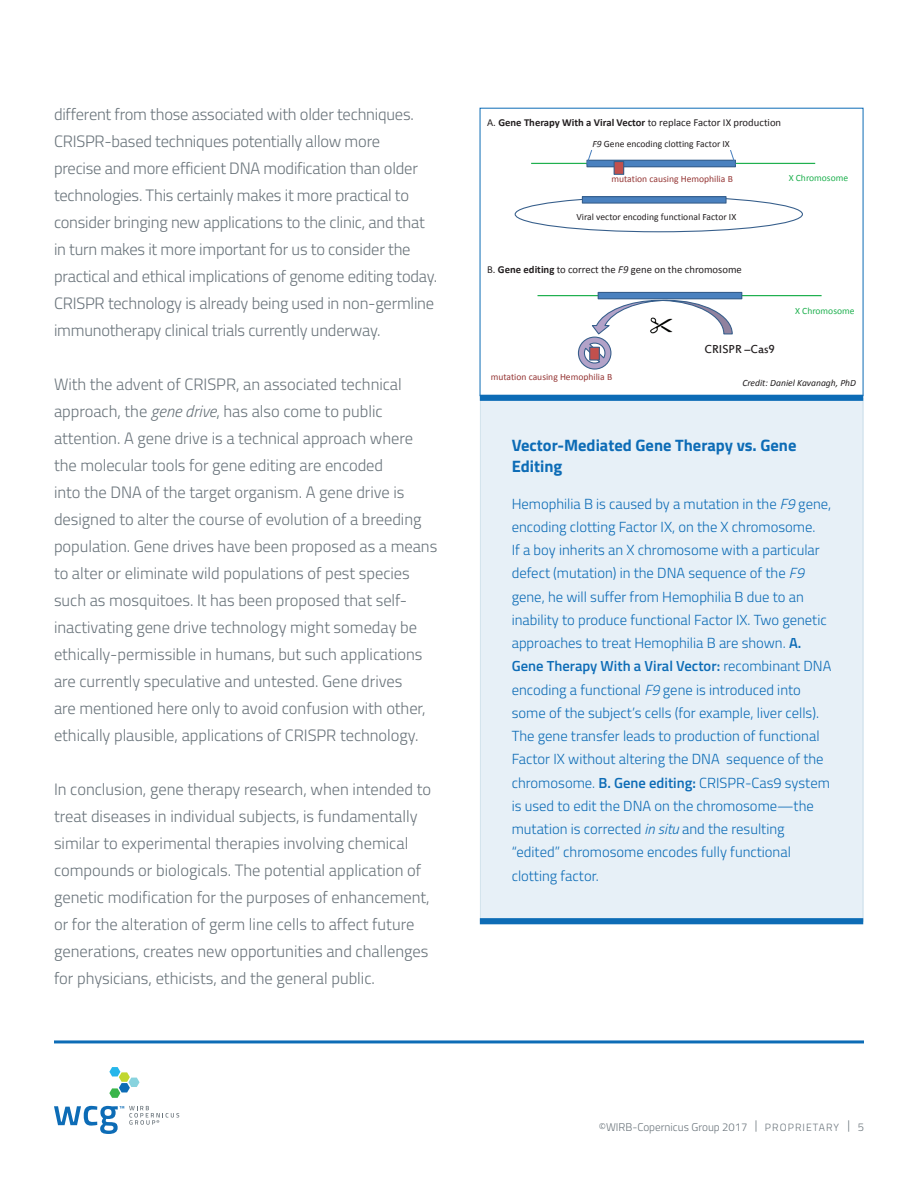
<style>
.page{position:relative;width:918px;height:1188px;background:#fff}
.page>*{position:absolute;margin:0;border:0;box-sizing:border-box;transform-origin:0 0}
.t1{font:300 16.5px/27px "Titillium";color:#6a747b}
.t2{font:700 16.5px/21px "Titillium";color:#0d6cb6}
.t3{font:300 14.7px/23.2px "Titillium";color:#0d6cb6}
.t4{font:12.75px "Estrangelo Edessa";color:#231f20}
.t5{font:300 11.25px "Titillium";color:#6a747b}
.t6{font:10.65px "Calibri";color:#231f20}
.t7{font:9.6px "Calibri";color:#231f20}
.t8{font:9.6px "Calibri";color:#953635}
.t9{font:italic 9.6px "Calibri";color:#231f20}
.t10{font:9.6px "Calibri";color:#1fb04f}
.s1{font-style:italic}
.s2{font-weight:700}
.s3{font-weight:600}
.s4{font-size:12px}
.s5{font-size:10.5px}
</style>
<div class="page">
<hr style="left:54px;top:1040px;width:810px;height:3px;background:#0d6cb6">
<svg style="left:109px;top:1067px;width:31px;height:31px"></svg>
<svg style="left:54px;top:1106px;width:125px;height:28px"></svg>
<hr style="left:531px;top:163px;width:284px;height:1px;background:#1fb04f">
<div style="left:587px;top:160px;width:148px;height:7px;background:#4a81bf"></div>
<div style="left:586px;top:160px;width:150px;height:7px;border:1px solid #365e8b"></div>
<div style="left:614px;top:162px;width:10px;height:12px;background:#c2504d"></div>
<div style="left:614px;top:161px;width:10px;height:14px;border:1px solid #365e8b"></div>
<div style="left:582px;top:197px;width:144px;height:6px;background:#4a81bf"></div>
<div style="left:582px;top:196px;width:145px;height:8px;border:1px solid #365e8b"></div>
<hr style="left:538px;top:295px;width:284px;height:1px;background:#1fb04f">
<div style="left:598px;top:292px;width:144px;height:7px;background:#4a81bf"></div>
<div style="left:598px;top:292px;width:144px;height:7px;border:1px solid #365e8b"></div>
<svg style="left:577px;top:299px;width:156px;height:71px"></svg>
<svg style="left:730px;top:150px;width:6px;height:15px"></svg>
<svg style="left:586px;top:150px;width:6px;height:15px"></svg>
<div style="left:480px;top:398px;width:383px;height:523px;background:#e7f0f7"></div>
<svg style="left:480px;top:395px;width:383px;height:6px;background:#116eb7"></svg>
<svg style="left:480px;top:918px;width:383px;height:6px;background:#126fb7"></svg>
<p class="t1" style="left:54px;top:100px;width:385px">different from those associated with older techniques.<br>CRISPR-based techniques potentially allow more<br>precise and more efficient DNA modification than older technologies. This certainly makes it more practical to consider bringing new applications to the clinic, and that in turn makes it more important for us to consider the practical and ethical implications of genome editing today.<br>CRISPR technology is already being used in non-germline immunotherapy clinical trials currently underway.</p>
<p class="t1" style="left:54px;top:370px;width:385px">With the advent of CRISPR, an associated technical approach, the <span class="s1">gene drive</span>, has also come to public attention. A gene drive is a technical approach where the molecular tools for gene editing are encoded<br>into the DNA of the target organism. A gene drive is designed to alter the course of evolution of a breeding population. Gene drives have been proposed as a means to alter or eliminate wild populations of pest species such as mosquitoes. It has been proposed that self&shy;inactivating gene drive technology might someday be ethically-permissible in humans, but such applications are currently speculative and untested. Gene drives<br>are mentioned here only to avoid confusion with other, ethically plausible, applications of CRISPR technology.</p>
<p class="t1" style="left:54px;top:775px;width:379px">In conclusion, gene therapy research, when intended to treat diseases in individual subjects, is fundamentally similar to experimental therapies involving chemical compounds or biologicals. The potential application of genetic modification for the purposes of enhancement, or for the alteration of germ line cells to affect future generations, creates new opportunities and challenges for physicians, ethicists, and the general public.</p>
<p class="t6" style="left:487px;top:115px;width:296px">A. <span class="s2">Gene Therapy With a Viral Vector</span> to replace Factor IX production</p>
<p class="t7" style="left:592px;top:138px;width:139px"><span class="s1">F9</span> Gene encoding clotting Factor IX</p>
<p class="t8" style="left:612px;top:173px;width:123px">mutation causing Hemophilia B</p>
<p class="t10" style="left:789px;top:172px;width:61px">X Chromosome</p>
<p class="t7" style="left:577px;top:211px;width:161px">Viral vector encoding functional Factor IX</p>
<p class="t6" style="left:487px;top:263px;width:256px">B. <span class="s2">Gene editing</span> to correct the <span class="s1">F9</span> gene on the chromosome</p>
<p class="t10" style="left:795px;top:304px;width:61px">X Chromosome</p>
<p class="t8" style="left:491px;top:371px;width:123px">mutation causing Hemophilia B</p>
<p class="t4" style="left:705px;top:343px;width:72px">CRISPR –Cas9</p>
<p class="t9" style="left:742px;top:377px;width:115px">Credit: Daniel Kavanagh, PhD</p>
<p class="t2" style="left:512px;top:434px;width:286px">Vector-Mediated Gene Therapy vs. Gene<br>Editing</p>
<p class="t3" style="left:512px;top:491px;width:321px">Hemophilia B is caused by a mutation in the <span class="s1">F9</span> gene, encoding clotting Factor IX, on the X chromosome.<br>If a boy inherits an X chromosome with a particular defect (mutation) in the DNA sequence of the <span class="s1">F9 </span>gene, he will suffer from Hemophilia B due to an inability to produce functional Factor IX. Two genetic approaches to treat Hemophilia B are shown. <span class="s3">A.<br>Gene Therapy With a Viral Vector:</span> recombinant DNA encoding a functional <span class="s1">F9</span> gene is introduced into some of the subject’s cells (for example, liver cells).<br>The gene transfer leads to production of functional Factor IX without altering the DNA sequence of the chromosome. <span class="s3">B. Gene editing:</span> CRISPR-Cas9 system is used to edit the DNA on the chromosome—the mutation is corrected <span class="s1">in situ</span> and the resulting “edited” chromosome encodes fully functional clotting factor.</p>
<p class="t5" style="left:599px;top:1119px;width:267px">©WIRB-Copernicus Group 2017 <span class="s4">|</span> <span class="s5">PROPRIETARY</span> <span class="s4">|</span> 5</p>
</div>
